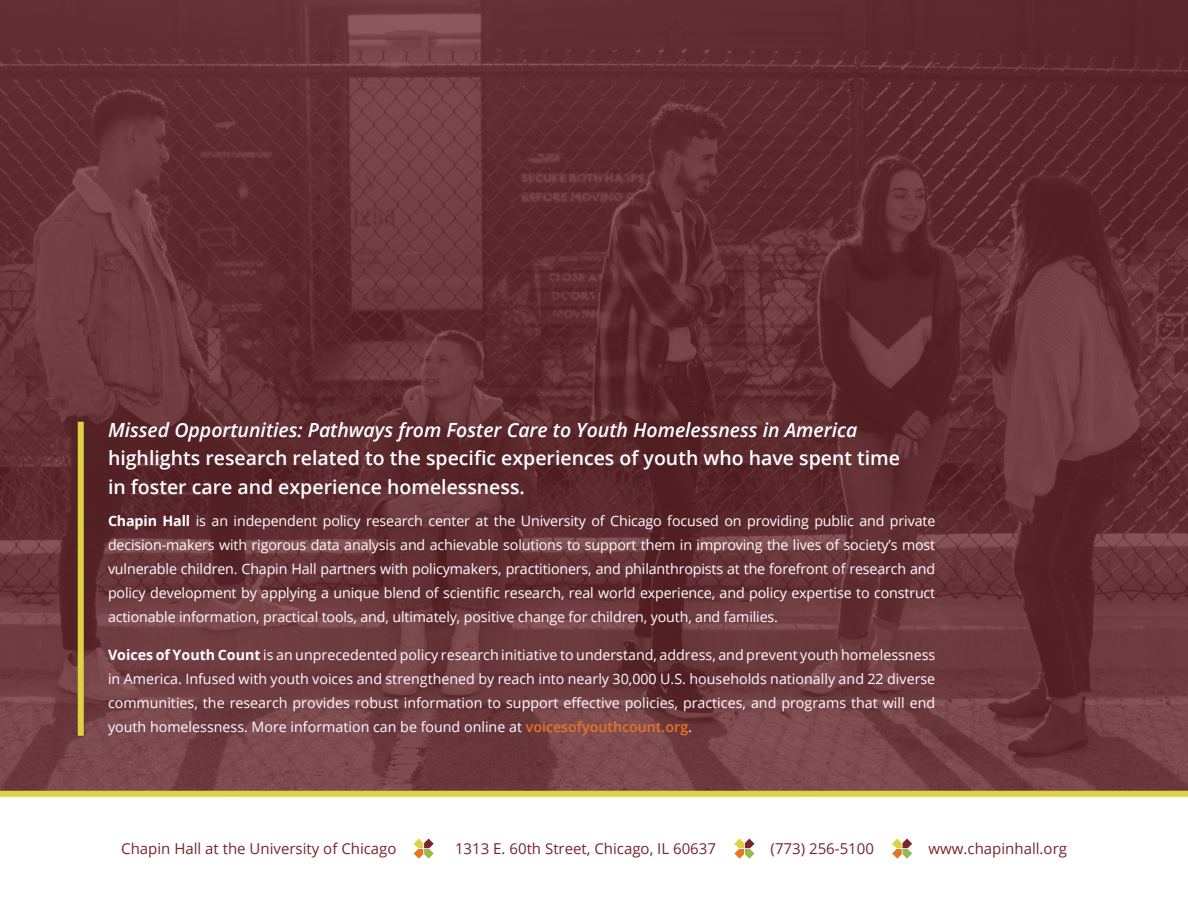
<style>
.page{position:relative;width:1188px;height:918px;background:#fff}
.page>*{position:absolute;margin:0;border:0;box-sizing:border-box;transform-origin:0 0}
.t1{font:600 19.5px/28.5px "Open Sans";color:#fff}
.t2{font:italic 600 19.5px "Open Sans";color:#fff}
.t3{font:15px "Open Sans";color:#79242e}
.t4{font:14.25px/24px "Open Sans";letter-spacing:-.005em;color:#fff;text-align:justify}
.s1{font-weight:700}
.s2{font-weight:600;color:#e87424}
</style>
<div class="page">
<img style="left:0;top:0;width:1188px;height:791px">
<div style="left:0;top:791px;width:1188px;height:6px;background:#ddd243"></div>
<svg style="left:414px;top:839px;width:20px;height:20px"></svg>
<svg style="left:734px;top:839px;width:21px;height:20px"></svg>
<svg style="left:892px;top:839px;width:20px;height:20px"></svg>
<div style="left:78px;top:422px;width:6px;height:314px;background:#ddd243"></div>
<h1 class="t2" style="left:108px;top:416px;width:751px">Missed Opportunities: Pathways from Foster Care to Youth Homelessness in America</h1>
<h1 class="t1" style="left:108px;top:443px;width:794px">highlights research related to the specific experiences of youth who have spent time in foster care and experience homelessness.</h1>
<p class="t4" style="left:108px;top:509px;width:829px"><span class="s1">Chapin Hall</span> is an independent policy research center at the University of Chicago focused on providing public and private decision-makers with rigorous data analysis and achievable solutions to support them in improving the lives of society’s most vulnerable children. Chapin Hall partners with policymakers, practitioners, and philanthropists at the forefront of research and policy development by applying a unique blend of scientific research, real world experience, and policy expertise to construct actionable information, practical tools, and, ultimately, positive change for children, youth, and families.</p>
<p class="t4" style="left:108px;top:642px;width:829px"><span class="s1">Voices of Youth Count</span> is an unprecedented policy research initiative to understand, address, and prevent youth homelessness in America. Infused with youth voices and strengthened by reach into nearly 30,000 U.S. households nationally and 22 diverse communities, the research provides robust information to support effective policies, practices, and programs that will end youth homelessness. More information can be found online at <span class="s2">voicesofyouthcount.org</span>.</p>
<p class="t3" style="left:121px;top:839px;width:277px">Chapin Hall at the University of Chicago</p>
<p class="t3" style="left:455px;top:839px;width:262px">1313 E. 60th Street, Chicago, IL 60637</p>
<p class="t3" style="left:771px;top:839px;width:105px">(773) 256-5100</p>
<p class="t3" style="left:929px;top:839px;width:140px">www.chapinhall.org</p>
</div>
